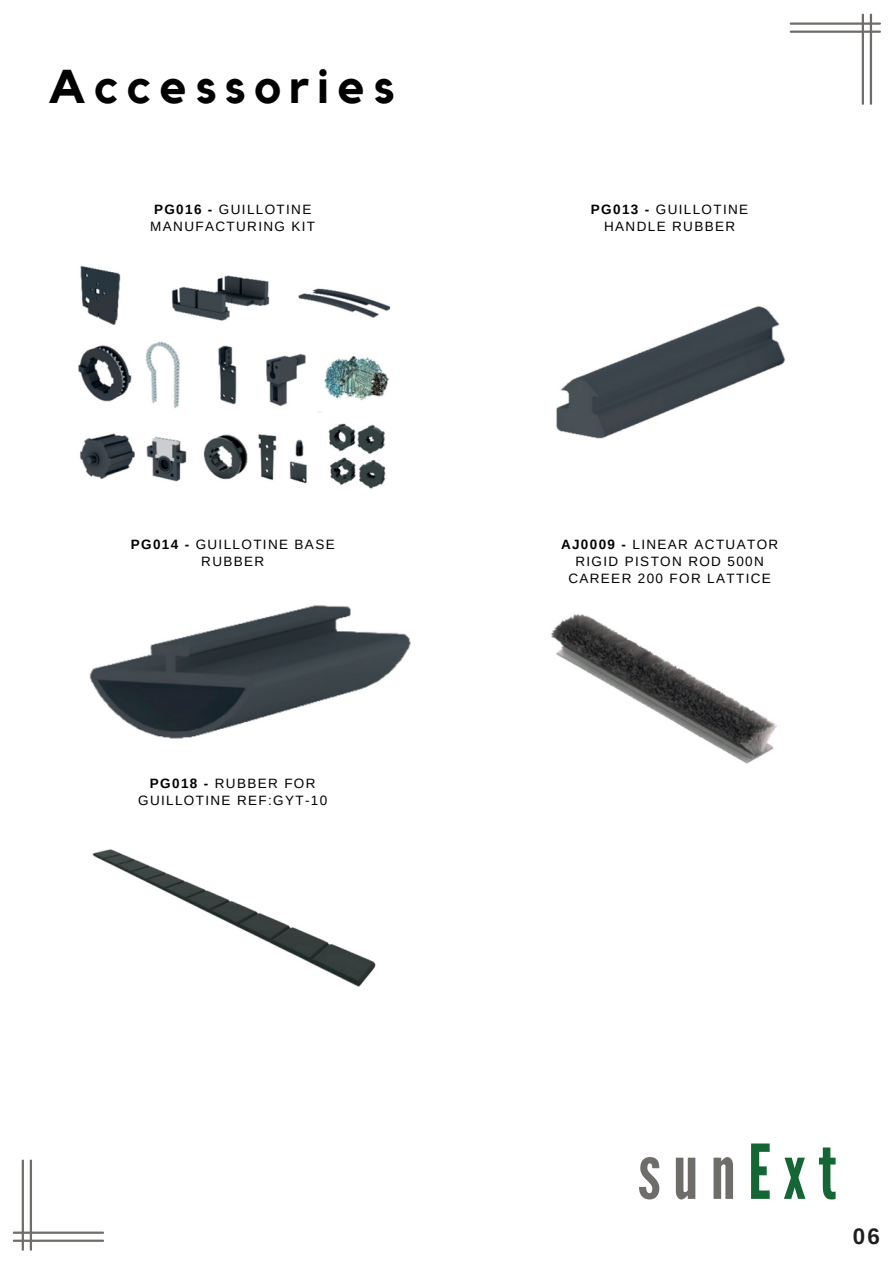
<style>
.page{position:relative;width:894px;height:1264px;background:#fff}
.page>*{position:absolute;margin:0;border:0;box-sizing:border-box;transform-origin:0 0}
.t1{font:75.3px "League Gothic";letter-spacing:.16em;color:#6f6d69}
.t2{font:700 47.25px "Kollektif";letter-spacing:.175em;color:#000}
.t3{font:700 22.35px "Arimo";color:#1d1e1d}
.t4{font:13.5px/16.8px "Arimo";letter-spacing:.1em;color:#000;text-align:center}
.s1{font-weight:700}
.s2{color:#156635}
</style>
<div class="page">
<svg style="left:13px;top:1159px;width:91px;height:91px"></svg>
<svg style="left:789px;top:14px;width:91px;height:91px"></svg>
<img style="left:78px;top:265px;width:311px;height:224px">
<img style="left:556px;top:306px;width:229px;height:133px">
<img style="left:89px;top:605px;width:322px;height:134px">
<img style="left:551px;top:614px;width:226px;height:150px">
<img style="left:92px;top:849px;width:284px;height:138px">
<p class="t2" style="left:48px;top:65px;width:348px">Accessories</p>
<p class="t4" style="left:150px;top:201px;width:166px;text-align:left"><span class="s1">PG016 -</span> GUILLOTINE<br>MANUFACTURING KIT</p>
<p class="t4" style="left:131px;top:536px;width:205px"><span class="s1">PG014 -</span> GUILLOTINE BASE<br>RUBBER</p>
<p class="t4" style="left:138px;top:774px;width:191px"><span class="s1">PG018 -</span> RUBBER FOR<br>GUILLOTINE REF:GYT-10</p>
<p class="t4" style="left:590px;top:201px;width:159px"><span class="s1">PG013 -</span> GUILLOTINE<br>HANDLE RUBBER</p>
<p class="t4" style="left:561px;top:536px;width:219px"><span class="s1">AJ0009 -</span> LINEAR ACTUATOR<br>RIGID PISTON ROD 500N<br>CAREER 200 FOR LATTICE</p>
<p class="t1" style="left:637px;top:1128px;width:200px">sun<span class="s2">Ext</span></p>
<p class="t3" style="left:852px;top:1223px;width:29px">06</p>
</div>
